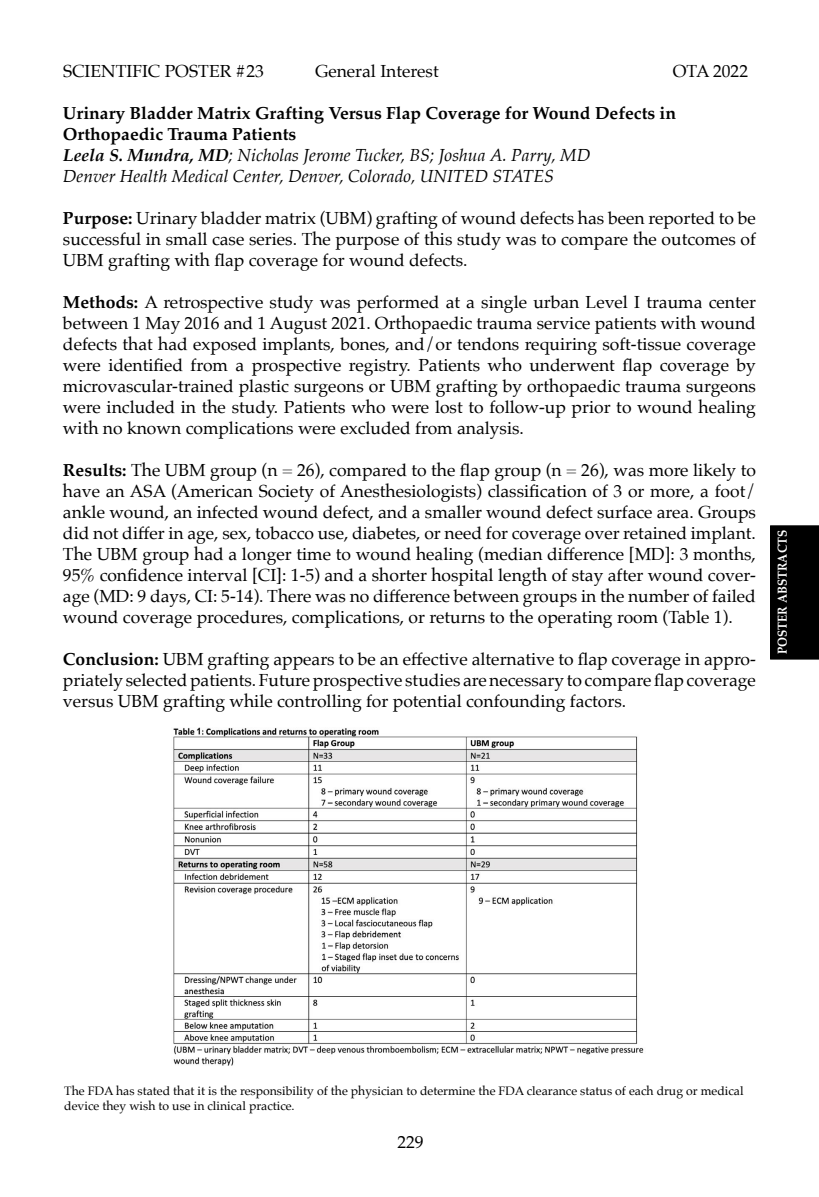
<style>
.page{position:relative;width:819px;height:1197px;background:#fff}
.page>*{position:absolute;margin:0;border:0;box-sizing:border-box;transform-origin:0 0}
.t1{font:17.5px/21px "Palatino";color:#000;text-align:justify}
.t2{font:italic 17.5px/21px "Palatino";color:#000}
.t3{font:700 13.12px "Palatino";color:#fff;scale:.9 1}
.t4{font:12.25px/14.9px "Palatino";color:#000}
.s1{font-weight:700;font-style:normal}
.s2{font-weight:700}
</style>
<div class="page">
<div style="left:770px;top:525px;width:49px;height:135px;background:#000"></div>
<img style="left:173px;top:727px;width:471px;height:338px">
<p class="t1" style="left:63px;top:61px;width:202px">SCIENTIFIC POSTER #23</p>
<p class="t1" style="left:315px;top:61px;width:125px">General Interest</p>
<p class="t1" style="left:673px;top:61px;width:77px">OTA 2022</p>
<p class="t2" style="left:63px;top:103px;width:615px"><span class="s1">Urinary Bladder Matrix Grafting Versus Flap Coverage for Wound Defects in Orthopaedic Trauma Patients<br></span><span class="s2">Leela S. Mundra, MD</span>; Nicholas Jerome Tucker, BS; Joshua A. Parry, MD<br>Denver Health Medical Center, Denver, Colorado, UNITED STATES</p>
<p class="t1" style="left:63px;top:208px;width:695px"><span class="s2">Purpose:</span> Urinary bladder matrix (UBM) grafting of wound defects has been reported to be successful in small case series. The purpose of this study was to compare the outcomes of UBM grafting with flap coverage for wound defects.</p>
<p class="t1" style="left:63px;top:292px;width:695px"><span class="s2">Methods:</span> A retrospective study was performed at a single urban Level I trauma center between 1 May 2016 and 1 August 2021. Orthopaedic trauma service patients with wound defects that had exposed implants, bones, and/or tendons requiring soft-tissue coverage were identified from a prospective registry. Patients who underwent flap coverage by microvascular-trained plastic surgeons or UBM grafting by orthopaedic trauma surgeons were included in the study. Patients who were lost to follow-up prior to wound healing with no known complications were excluded from analysis.</p>
<p class="t1" style="left:63px;top:460px;width:695px"><span class="s2">Results:</span> The UBM group (n = 26), compared to the flap group (n = 26), was more likely to have an ASA (American Society of Anesthesiologists) classification of 3 or more, a foot/ ankle wound, an infected wound defect, and a smaller wound defect surface area. Groups did not differ in age, sex, tobacco use, diabetes, or need for coverage over retained implant.<br>The UBM group had a longer time to wound healing (median difference [MD]: 3 months, 95% confidence interval [CI]: 1-5) and a shorter hospital length of stay after wound cover&shy;age (MD: 9 days, CI: 5-14). There was no difference between groups in the number of failed wound coverage procedures, complications, or returns to the operating room (Table 1).</p>
<p class="t1" style="left:63px;top:649px;width:695px"><span class="s2">Conclusion:</span> UBM grafting appears to be an effective alternative to flap coverage in appro&shy;priately selected patients. Future prospective studies are necessary to compare flap coverage versus UBM grafting while controlling for potential confounding factors.</p>
<p class="t3" style="left:771px;top:654px;width:140px;rotate:-90deg">POSTER ABSTRACTS</p>
<p class="t4" style="left:64px;top:1083px;width:681px">The FDA has stated that it is the responsibility of the physician to determine the FDA clearance status of each drug or medical device they wish to use in clinical practice.</p>
<p class="t1" style="left:397px;top:1132px;width:28px">229</p>
</div>
